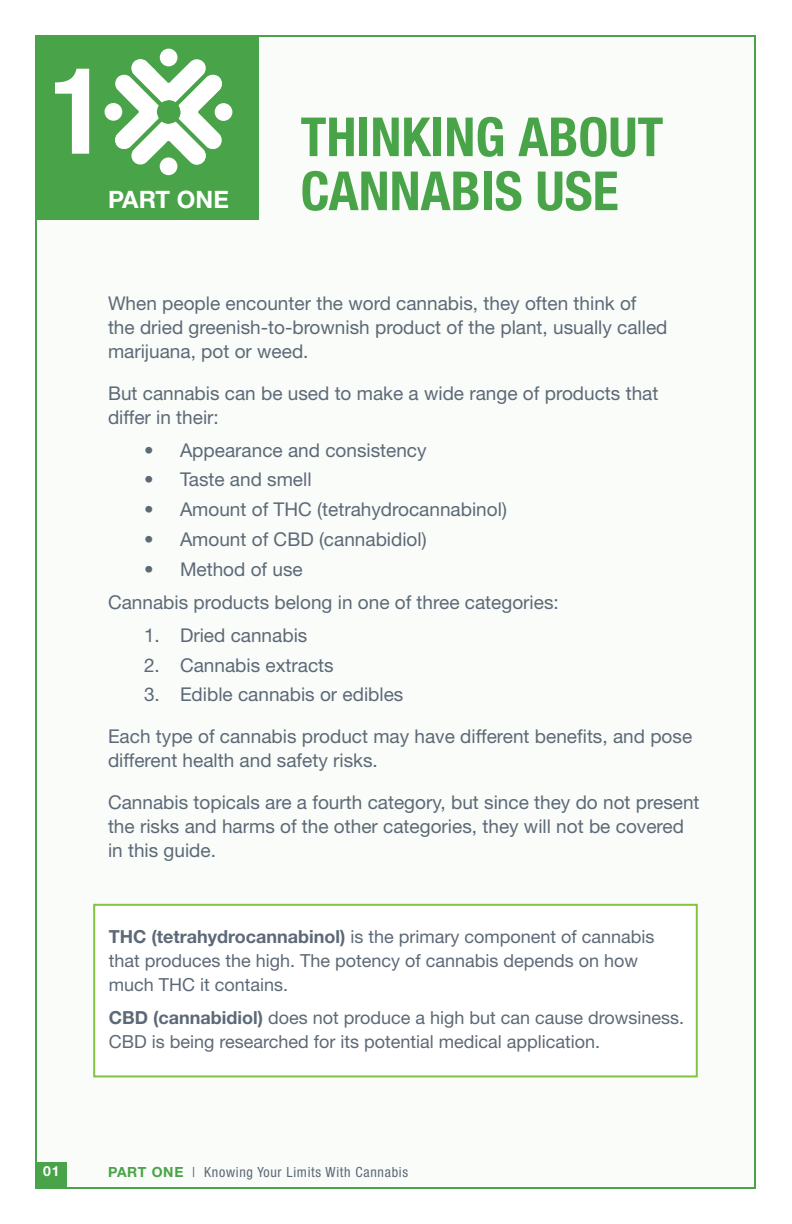
<style>
.page{position:relative;width:792px;height:1224px;background:#fff}
.page>*{position:absolute;margin:0;border:0;box-sizing:border-box;transform-origin:0 0}
.t1{font:700 condensed 120px "Helvetica Neue LT Std";color:#fff}
.t2{font:700 condensed 54px "Helvetica Neue LT Std";color:#49a348}
.t3{font:700 24px "Helvetica Neue LT Std";color:#fff}
.t4{font:19px/24px "Helvetica Neue LT Std";color:#5d6977}
.t5{font:18px/24px "Helvetica Neue LT Std";color:#5d6977}
.t6{font:condensed 14px "Helvetica Neue LT Std";letter-spacing:.05em;color:#5d6977}
.t7{font:700 14px "Helvetica Neue LT Std";color:#fff}
.s1{font-weight:700}
.s2{font-weight:700;font-stretch:normal;color:#49a348}
</style>
<div class="page">
<div style="left:35px;top:35px;width:721px;height:1154px;background:#f9fcf8;border:2px solid #49a348"></div>
<div style="left:36px;top:35px;width:222px;height:185px;background:#49a348"></div>
<div style="left:160px;top:49px;width:18px;height:17px;background:#fff;border-radius:50%"></div>
<div style="left:105px;top:103px;width:17px;height:18px;background:#fff;border-radius:50%"></div>
<div style="left:215px;top:103px;width:17px;height:18px;background:#fff;border-radius:50%"></div>
<div style="left:160px;top:157px;width:17px;height:18px;background:#fff;border-radius:50%"></div>
<svg style="left:114px;top:58px;width:109px;height:108px"></svg>
<div style="left:36px;top:1162px;width:31px;height:26px;background:#49a348"></div>
<div style="left:93px;top:904px;width:605px;height:173px;background:#fff;border:2px solid #82c341"></div>
<p class="t1" style="left:50px;top:38px;width:59px">1</p>
<p class="t3" style="left:108px;top:185px;width:122px">PART ONE</p>
<p class="t2" style="left:301px;top:104px;width:364px">THINKING ABOUT</p>
<p class="t2" style="left:301px;top:158px;width:320px">CANNABIS USE</p>
<p class="t4" style="left:108px;top:291px;width:561px">When people encounter the word cannabis, they often think of the dried greenish-to-brownish product of the plant, usually called marijuana, pot or weed.</p>
<p class="t4" style="left:108px;top:381px;width:552px">But cannabis can be used to make a wide range of products that differ in their:</p>
<p class="t4" style="left:144px;top:438px;width:284px">• Appearance and consistency</p>
<p class="t4" style="left:144px;top:467px;width:169px">• Taste and smell</p>
<p class="t4" style="left:144px;top:497px;width:364px">• Amount of THC (tetrahydrocannabinol)</p>
<p class="t4" style="left:144px;top:527px;width:284px">• Amount of CBD (cannabidiol)</p>
<p class="t4" style="left:144px;top:557px;width:160px">• Method of use</p>
<p class="t4" style="left:108px;top:590px;width:452px">Cannabis products belong in one of three categories:</p>
<p class="t4" style="left:144px;top:623px;width:165px">1. Dried cannabis</p>
<p class="t4" style="left:144px;top:653px;width:191px">2. Cannabis extracts</p>
<p class="t4" style="left:144px;top:682px;width:261px">3. Edible cannabis or edibles</p>
<p class="t4" style="left:108px;top:724px;width:586px">Each type of cannabis product may have different benefits, and pose different health and safety risks.</p>
<p class="t4" style="left:108px;top:790px;width:593px">Cannabis topicals are a fourth category, but since they do not present the risks and harms of the other categories, they will not be covered in this guide.</p>
<p class="t5" style="left:109px;top:924px;width:547px"><span class="s1">THC (tetrahydrocannabinol)</span> is the primary component of cannabis that produces the high. The potency of cannabis depends on how much THC it contains.</p>
<p class="t5" style="left:109px;top:1005px;width:577px"><span class="s1">CBD (cannabidiol)</span> does not produce a high but can cause drowsiness.<br>CBD is being researched for its potential medical application.</p>
<p class="t7" style="left:43px;top:1163px;width:18px">01</p>
<p class="t6" style="left:108px;top:1164px;width:302px"><span class="s2">PART ONE</span> | Knowing Your Limits With Cannabis</p>
</div>
